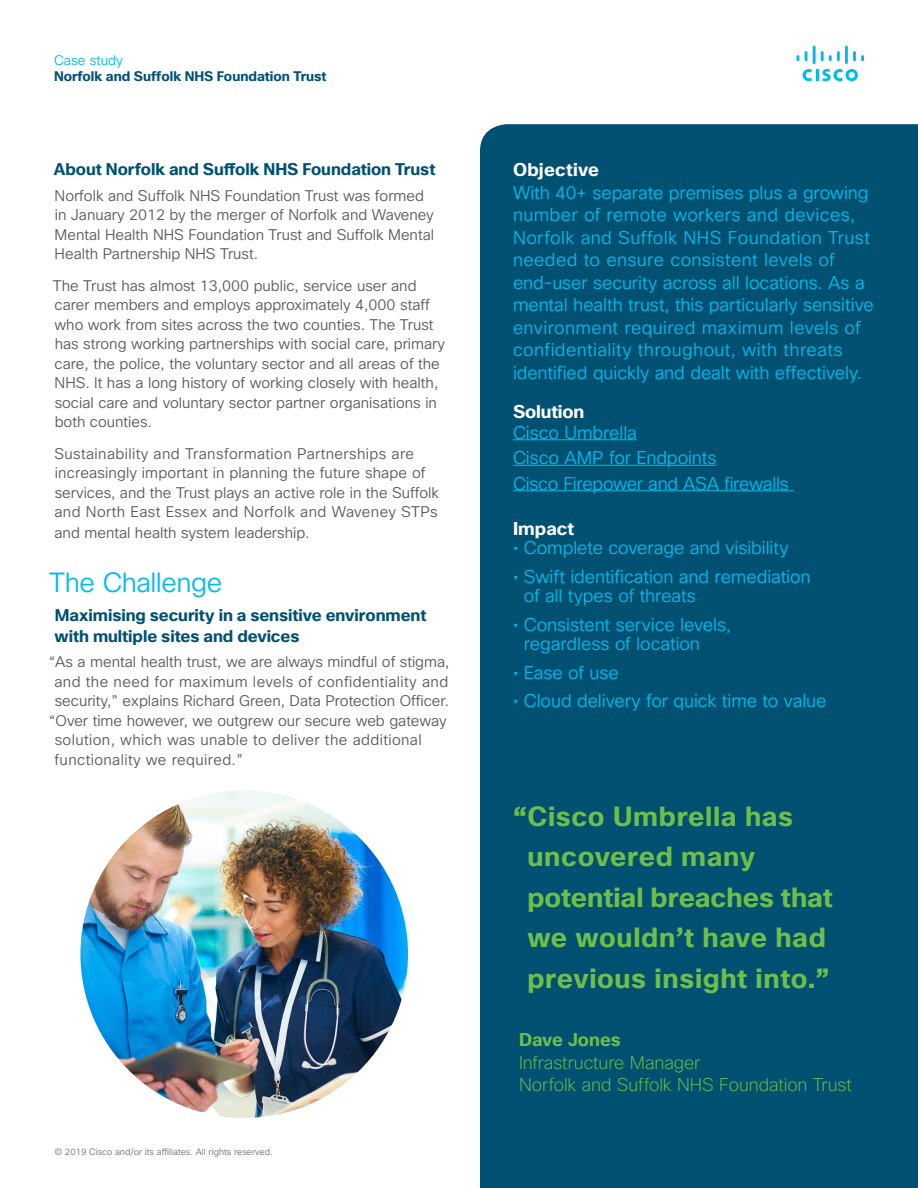
<style>
.page{position:relative;width:918px;height:1188px;background:#fff}
.page>*{position:absolute;margin:0;border:0;box-sizing:border-box;transform-origin:0 0}
.t1{font:700 27px/40.5px "Cisco Sans";letter-spacing:.025em;color:#6ebe4a}
.t2{font:300 27px "Cisco Sans";letter-spacing:-.015em;color:#00bceb}
.t3{font:300 18px/22.5px "Cisco Sans";letter-spacing:-.005em;color:#00bceb}
.t4{font:200 18px/22.5px "Cisco Sans";letter-spacing:-.005em;color:#6ebe4a}
.t5{font:700 18px "Cisco Sans";letter-spacing:.005em;color:#fff}
.t6{font:700 18px "Cisco Sans";color:#6ebe4a}
.t7{font:700 16.5px/21px "Cisco Sans";letter-spacing:-.005em;color:#005072}
.t8{font:300 15px/19.5px "Cisco Sans";color:#58595b}
.t9{font:300 15px "Cisco Sans";letter-spacing:.025em;color:#58595b}
.t10{font:700 13.5px "Cisco Sans";color:#005072}
.t11{font:300 13.5px "Cisco Sans";color:#00bceb}
.t12{font:300 9px "Cisco Sans";color:#6d6e71}
</style>
<div class="page">
<svg style="left:803px;top:69px;width:55px;height:12px"></svg>
<svg style="left:797px;top:55px;width:2px;height:6px"></svg>
<svg style="left:805px;top:51px;width:3px;height:10px"></svg>
<hr style="left:813px;top:46px;width:3px;height:18px;background:#00bceb">
<svg style="left:821px;top:51px;width:19px;height:10px"></svg>
<hr style="left:845px;top:46px;width:3px;height:18px;background:#00bceb">
<svg style="left:853px;top:51px;width:11px;height:10px"></svg>
<div style="left:480px;top:124px;width:438px;height:1064px;background:#005072"></div>
<hr style="left:513px;top:440px;width:124px;height:1px;background:#00bceb">
<hr style="left:513px;top:465px;width:204px;height:1px;background:#00bceb">
<hr style="left:513px;top:491px;width:281px;height:1px;background:#00bceb">
<img style="left:80px;top:790px;width:328px;height:328px;border-radius:164px">
<p class="t11" style="left:54px;top:51px;width:71px">Case study</p>
<p class="t10" style="left:54px;top:67px;width:274px">Norfolk and Suffolk NHS Foundation Trust</p>
<p class="t7" style="left:54px;top:159px;width:383px">About Norfolk and Suffolk NHS Foundation Trust</p>
<p class="t8" style="left:55px;top:186px;width:381px">Norfolk and Suffolk NHS Foundation Trust was formed in January 2012 by the merger of Norfolk and Waveney Mental Health NHS Foundation Trust and Suffolk Mental Health Partnership NHS Trust.</p>
<p class="t8" style="left:53px;top:276px;width:394px">The Trust has almost 13,000 public, service user and carer members and employs approximately 4,000 staff who work from sites across the two counties. The Trust has strong working partnerships with social care, primary care, the police, the voluntary sector and all areas of the NHS. It has a long history of working closely with health, social care and voluntary sector partner organisations in both counties.</p>
<p class="t8" style="left:54px;top:444px;width:386px">Sustainability and Transformation Partnerships are increasingly important in planning the future shape of services, and the Trust plays an active role in the Suffolk and North East Essex and Norfolk and Waveney STPs</p>
<p class="t8" style="left:55px;top:523px;width:256px">and mental health system leadership.</p>
<h1 class="t2" style="left:49px;top:565px;width:174px">The Challenge</h1>
<p class="t7" style="left:55px;top:605px;width:373px">Maximising security in a sensitive environment with multiple sites and devices</p>
<p class="t8" style="left:49px;top:652px;width:402px">“As a mental health trust, we are always mindful of stigma,</p>
<p class="t9" style="left:55px;top:672px;width:395px">and the need for maximum levels of confidentiality and</p>
<p class="t8" style="left:55px;top:691px;width:396px">security,” explains Richard Green, Data Protection Officer.</p>
<p class="t8" style="left:49px;top:711px;width:399px">“Over time however, we outgrew our secure web gateway</p>
<p class="t9" style="left:55px;top:730px;width:369px">solution, which was unable to deliver the additional</p>
<p class="t9" style="left:55px;top:750px;width:190px">functionality we required.”</p>
<p class="t12" style="left:54px;top:1146px;width:220px">© 2019 Cisco and/or its affiliates. All rights reserved.</p>
<p class="t5" style="left:513px;top:158px;width:87px">Objective</p>
<p class="t3" style="left:513px;top:182px;width:362px">With 40+ separate premises plus a growing number of remote workers and devices, Norfolk and Suffolk NHS Foundation Trust needed to ensure consistent levels of end-user security across all locations. As a mental health trust, this particularly sensitive environment required maximum levels of confidentiality throughout, with threats identified quickly and dealt with effectively.</p>
<p class="t5" style="left:513px;top:400px;width:73px">Solution</p>
<p class="t3" style="left:513px;top:420px;width:277px;line-height:25.5px">Cisco Umbrella<br>Cisco AMP for Endpoints<br>Cisco Firepower and ASA firewalls</p>
<p class="t5" style="left:513px;top:517px;width:63px">Impact</p>
<p class="t3" style="left:513px;top:537px;width:277px">• Complete coverage and visibility</p>
<p class="t3" style="left:524px;top:567px;width:288px;line-height:19.5px;text-indent:-11px">• Swift identification and remediation of all types of threats</p>
<p class="t3" style="left:524px;top:615px;width:209px;line-height:19.5px;text-indent:-11px">• Consistent service levels, regardless of location</p>
<p class="t3" style="left:513px;top:662px;width:107px">• Ease of use</p>
<p class="t3" style="left:513px;top:690px;width:315px">• Cloud delivery for quick time to value</p>
<h1 class="t1" style="left:527px;top:797px;width:307px;text-indent:-14px">“Cisco Umbrella has uncovered many potential breaches that we wouldn’t have had previous insight into.”</h1>
<p class="t6" style="left:519px;top:1028px;width:103px">Dave Jones</p>
<p class="t4" style="left:519px;top:1051px;width:334px">Infrastructure Manager<br>Norfolk and Suffolk NHS Foundation Trust</p>
</div>
